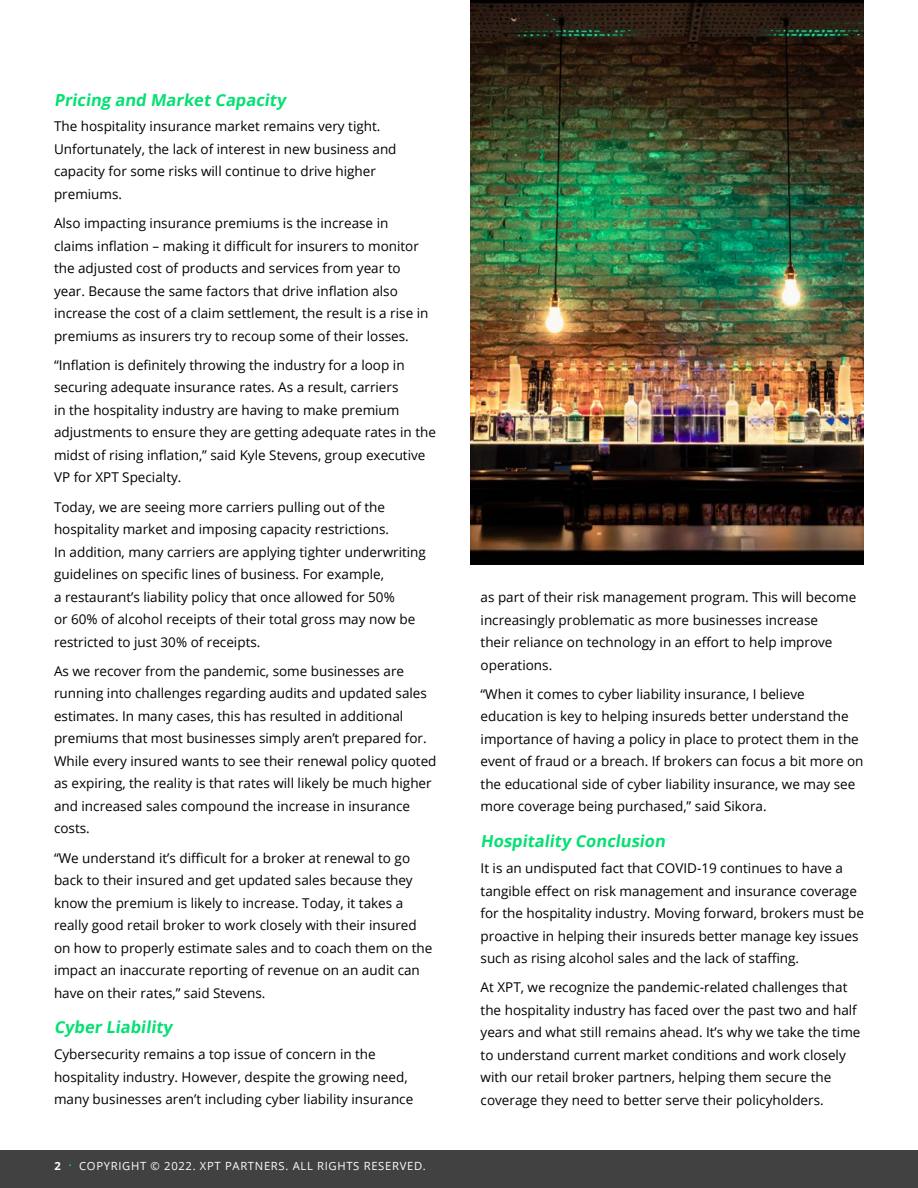
<style>
.page{position:relative;width:918px;height:1188px;background:#fff}
.page>*{position:absolute;margin:0;border:0;box-sizing:border-box;transform-origin:0 0}
.t1{font:700 16.5px "Open Sans";color:#05e072}
.t2{font:13.5px/22.5px "Open Sans";color:#000}
.t3{font:11.25px "Open Sans";letter-spacing:.06em;color:#fff}
.s1{font-weight:700}
.s2{font-size:7.5px;color:#05e072}
</style>
<div class="page">
<div style="left:0;top:1150px;width:918px;height:38px;background:#414142"></div>
<img style="left:471px;top:0;width:393px;height:565px">
<p class="t1" style="left:54px;top:88px;width:233px">Pricing and Market Capacity</p>
<p class="t2" style="left:54px;top:115px;width:344px">The hospitality insurance market remains very tight.<br>Unfortunately, the lack of interest in new business and capacity for some risks will continue to drive higher premiums.</p>
<p class="t2" style="left:54px;top:212px;width:376px">Also impacting insurance premiums is the increase in claims inflation – making it difficult for insurers to monitor the adjusted cost of products and services from year to year. Because the same factors that drive inflation also increase the cost of a claim settlement, the result is a rise in premiums as insurers try to recoup some of their losses.</p>
<p class="t2" style="left:54px;top:353px;width:384px">“Inflation is definitely throwing the industry for a loop in securing adequate insurance rates. As a result, carriers<br>in the hospitality industry are having to make premium adjustments to ensure they are getting adequate rates in the midst of rising inflation,” said Kyle Stevens, group executive VP for XPT Specialty.</p>
<p class="t2" style="left:54px;top:495px;width:373px">Today, we are seeing more carriers pulling out of the hospitality market and imposing capacity restrictions.<br>In addition, many carriers are applying tighter underwriting guidelines on specific lines of business. For example,<br>a restaurant’s liability policy that once allowed for 50%<br>or 60% of alcohol receipts of their total gross may now be restricted to just 30% of receipts.</p>
<p class="t2" style="left:54px;top:659px;width:384px">As we recover from the pandemic, some businesses are running into challenges regarding audits and updated sales estimates. In many cases, this has resulted in additional premiums that most businesses simply aren’t prepared for.<br>While every insured wants to see their renewal policy quoted as expiring, the reality is that rates will likely be much higher and increased sales compound the increase in insurance costs.</p>
<p class="t2" style="left:54px;top:846px;width:380px">“We understand it’s difficult for a broker at renewal to go back to their insured and get updated sales because they know the premium is likely to increase. Today, it takes a really good retail broker to work closely with their insured on how to properly estimate sales and to coach them on the impact an inaccurate reporting of revenue on an audit can have on their rates,” said Stevens.</p>
<p class="t1" style="left:54px;top:1016px;width:120px">Cyber Liability</p>
<p class="t2" style="left:54px;top:1043px;width:361px">Cybersecurity remains a top issue of concern in the hospitality industry. However, despite the growing need, many businesses aren’t including cyber liability insurance</p>
<p class="t3" style="left:54px;top:1158px;width:373px"><span class="s1">2</span> <span class="s2">•</span> COPYRIGHT © 2022. XPT PARTNERS. ALL RIGHTS RESERVED.</p>
<p class="t2" style="left:481px;top:586px;width:377px">as part of their risk management program. This will become increasingly problematic as more businesses increase<br>their reliance on technology in an effort to help improve operations.</p>
<p class="t2" style="left:481px;top:682px;width:385px">“When it comes to cyber liability insurance, I believe education is key to helping insureds better understand the importance of having a policy in place to protect them in the event of fraud or a breach. If brokers can focus a bit more on the educational side of cyber liability insurance, we may see more coverage being purchased,” said Sikora.</p>
<p class="t1" style="left:481px;top:830px;width:189px">Hospitality Conclusion</p>
<p class="t2" style="left:481px;top:857px;width:385px">It is an undisputed fact that COVID-19 continues to have a tangible effect on risk management and insurance coverage for the hospitality industry. Moving forward, brokers must be proactive in helping their insureds better manage key issues such as rising alcohol sales and the lack of staffing.</p>
<p class="t2" style="left:481px;top:976px;width:381px">At XPT, we recognize the pandemic-related challenges that the hospitality industry has faced over the past two and half years and what still remains ahead. It’s why we take the time to understand current market conditions and work closely with our retail broker partners, helping them secure the coverage they need to better serve their policyholders.</p>
</div>
